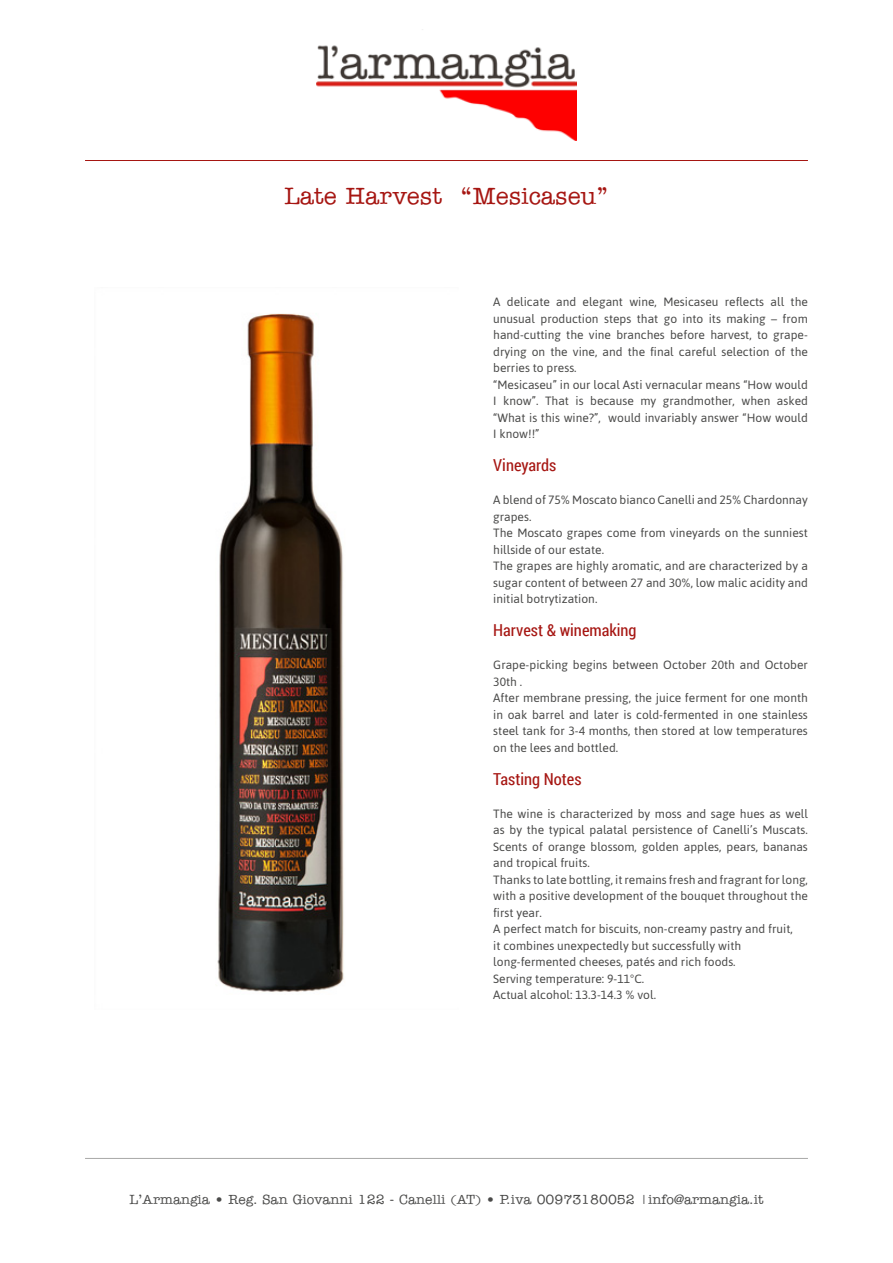
<style>
.page{position:relative;width:893px;height:1263px;background:#fff}
.page>*{position:absolute;margin:0;border:0;box-sizing:border-box;transform-origin:0 0}
.t1{font:24px "Memorandum Plain";color:#a61612}
.t2{font:16.5px "Roboto Condensed";color:#a61612}
.t3{font:13.5px "Memorandum Plain";color:#4a4a49}
.t4{font:12px/16.5px "Asap";color:#4a4a49}
</style>
<div class="page">
<img style="left:317px;top:45px;width:259px;height:95px">
<hr style="left:85px;top:1158px;width:723px;height:1px;background:#a8a8a7">
<hr style="left:85px;top:160px;width:723px;height:1px;background:#a61612">
<img style="left:217px;top:313px;width:127px;height:679px">
<h1 class="t1" style="left:284px;top:181px;width:326px">Late Harvest “Mesicaseu”</h1>
<p class="t4" style="left:493px;top:293px;width:316px">A delicate and elegant wine, Mesicaseu reflects all the unusual production steps that go into its making – from hand-cutting the vine branches before harvest, to grape&shy;drying on the vine, and the final careful selection of the berries to press.<br>“Mesicaseu” in our local Asti vernacular means “How would I know”. That is because my grandmother, when asked “What is this wine?”, would invariably answer “How would I know!!”</p>
<h2 class="t2" style="left:493px;top:454px;width:65px">Vineyards</h2>
<p class="t4" style="left:493px;top:491px;width:316px">A blend of 75% Moscato bianco Canelli and 25% Chardonnay grapes.<br>The Moscato grapes come from vineyards on the sunniest hillside of our estate.<br>The grapes are highly aromatic, and are characterized by a sugar content of between 27 and 30%, low malic acidity and initial botrytization.</p>
<h2 class="t2" style="left:493px;top:619px;width:145px">Harvest &amp; winemaking</h2>
<p class="t4" style="left:493px;top:656px;width:316px">Grape-picking begins between October 20th and October 30th .<br>After membrane pressing, the juice ferment for one month in oak barrel and later is cold-fermented in one stainless steel tank for 3-4 months, then stored at low temperatures on the lees and bottled.</p>
<h2 class="t2" style="left:493px;top:767px;width:90px">Tasting Notes</h2>
<p class="t4" style="left:493px;top:805px;width:316px">The wine is characterized by moss and sage hues as well as by the typical palatal persistence of Canelli’s Muscats.<br>Scents of orange blossom, golden apples, pears, bananas and tropical fruits.<br>Thanks to late bottling, it remains fresh and fragrant for long, with a positive development of the bouquet throughout the first year.<br>A perfect match for biscuits, non-creamy pastry and fruit,<br>it combines unexpectedly but successfully with long-fermented cheeses, patés and rich foods.<br>Serving temperature: 9-11°C.<br>Actual alcohol: 13.3-14.3 % vol.</p>
<p class="t3" style="left:130px;top:1191px;width:635px">L’Armangia • Reg. San Giovanni 122 - Canelli (AT) • P.iva 00973180052 |info@armangia.it</p>
</div>
